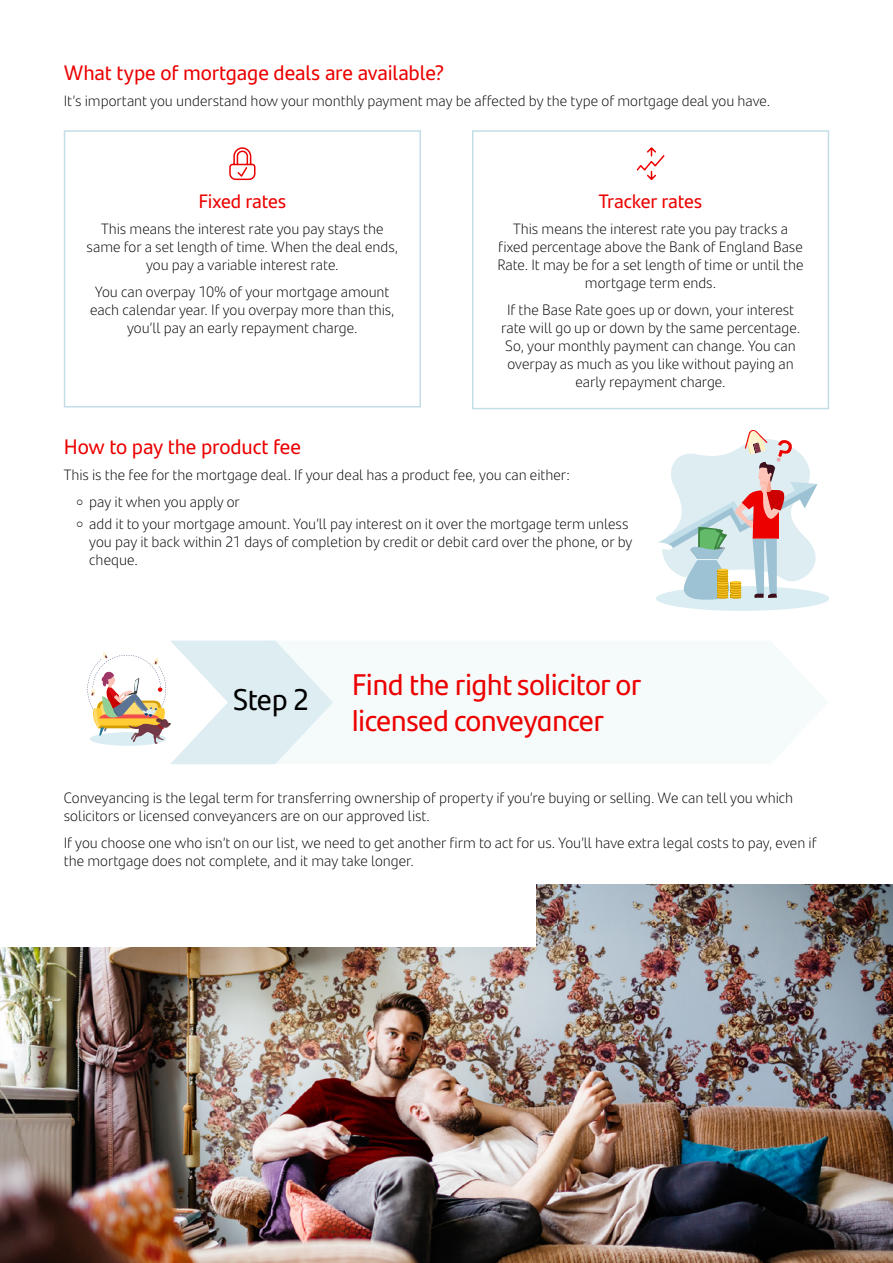
<style>
.page{position:relative;width:893px;height:1263px;background:#fff}
.page>*{position:absolute;margin:0;border:0;box-sizing:border-box;transform-origin:0 0}
.t1{font:30px/36px "Santander Headline";color:#ec0000}
.t2{font:30px "Santander Headline";color:#000}
.t3{font:21px "Santander Text";letter-spacing:-.005em;color:#ec0000}
.t4{font:19.5px "Santander Text";letter-spacing:-.01em;color:#ec0000}
.t5{font:300 15px/18px "Santander Text";color:#000;text-align:center}
</style>
<div class="page">
<svg style="left:229px;top:147px;width:27px;height:34px"></svg>
<div style="left:64px;top:130px;width:357px;height:277px;border:2px solid #c3dee7"></div>
<svg style="left:636px;top:147px;width:29px;height:33px"></svg>
<div style="left:472px;top:130px;width:357px;height:279px;border:2px solid #c3dee7"></div>
<svg style="left:87px;top:640px;width:246px;height:124px"></svg>
<div style="left:656px;top:586px;width:173px;height:25px;background:#d9edf2;border-radius:50%"></div>
<svg style="left:658px;top:430px;width:169px;height:170px"></svg>
<img style="left:0;top:884px;width:893px;height:379px">
<div style="left:0;top:881px;width:536px;height:65px;background:#fff"></div>
<h2 class="t3" style="left:64px;top:56px;width:382px">What type of mortgage deals are available?</h2>
<p class="t5" style="left:64px;top:91px;width:708px">It’s important you understand how your monthly payment may be affected by the type of mortgage deal you have.</p>
<h3 class="t4" style="left:198px;top:186px;width:90px">Fixed rates</h3>
<p class="t5" style="left:87px;top:219px;width:313px">This means the interest rate you pay stays the same for a set length of time. When the deal ends, you pay a variable interest rate.</p>
<p class="t5" style="left:90px;top:282px;width:306px">You can overpay 10% of your mortgage amount each calendar year. If you overpay more than this, you’ll pay an early repayment charge.</p>
<h3 class="t4" style="left:599px;top:186px;width:105px">Tracker rates</h3>
<p class="t5" style="left:497px;top:219px;width:308px">This means the interest rate you pay tracks a fixed percentage above the Bank of England Base Rate. It may be for a set length of time or until the mortgage term ends.</p>
<p class="t5" style="left:501px;top:300px;width:301px">If the Base Rate goes up or down, your interest rate will go up or down by the same percentage.<br>So, your monthly payment can change. You can overpay as much as you like without paying an early repayment charge.</p>
<h2 class="t3" style="left:64px;top:431px;width:239px">How to pay the product fee</h2>
<p class="t5" style="left:89px;top:461px;width:482px;line-height:26.5px;text-align:left;text-indent:-26px">This is the fee for the mortgage deal. If your deal has a product fee, you can either: pay it when you apply or</p>
<p class="t5" style="left:89px;top:514px;width:545px;text-align:left">add it to your mortgage amount. You’ll pay interest on it over the mortgage term unless you pay it back within 21 days of completion by credit or debit card over the phone, or by cheque.</p>
<h1 class="t2" style="left:233px;top:677px;width:78px">Step 2</h1>
<h1 class="t1" style="left:352px;top:665px;width:291px">Find the right solicitor or licensed conveyancer</h1>
<p class="t5" style="left:64px;top:788px;width:731px;text-align:left">Conveyancing is the legal term for transferring ownership of property if you’re buying or selling. We can tell you which solicitors or licensed conveyancers are on our approved list.</p>
<p class="t5" style="left:64px;top:832px;width:754px;text-align:left">If you choose one who isn’t on our list, we need to get another firm to act for us. You’ll have extra legal costs to pay, even if the mortgage does not complete, and it may take longer.</p>
</div>
